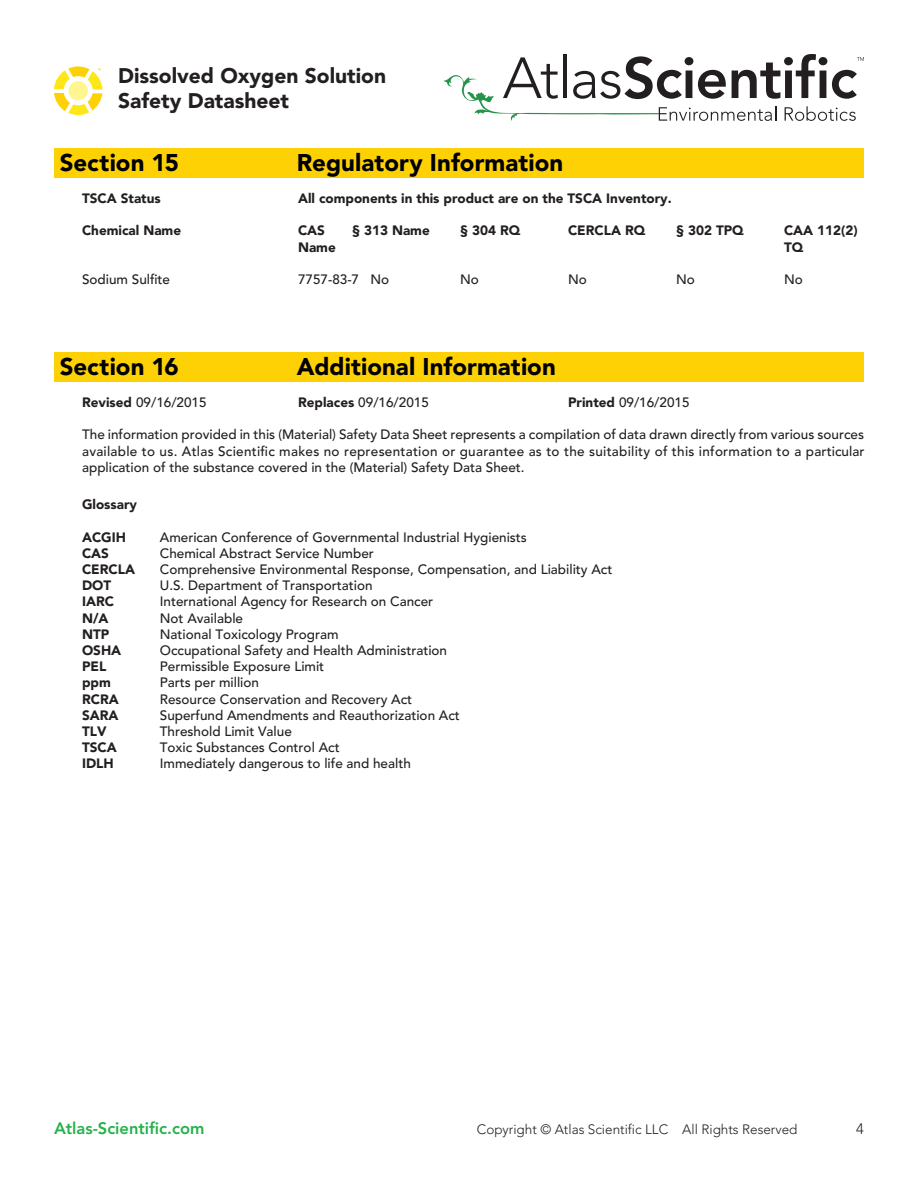
<style>
.page{position:relative;width:918px;height:1188px;background:#fff}
.page>*{position:absolute;margin:0;border:0;box-sizing:border-box;transform-origin:0 0}
.t1{font:900 24px "Avenir";letter-spacing:.005em;color:#000}
.t2{font:900 21px/25.2px "Avenir";color:#231f20}
.t3{font:800 16.5px "Avenir";color:#23b24b}
.t4{font:300 15px "Avenir";color:#231f20}
.t5{font:500 13.5px/16.2px "Avenir";color:#231f20;text-align:justify}
.t6{font:900 13.5px/16.2px "Avenir";color:#231f20}
.t7{font:300 13.5px "Avenir";color:#231f20}
.s1{font-weight:900}
</style>
<div class="page">
<svg style="left:444px;top:54px;width:420px;height:67px"></svg>
<svg style="left:54px;top:66px;width:48px;height:49px"></svg>
<div style="left:54px;top:148px;width:810px;height:30px;background:#fed105"></div>
<div style="left:54px;top:352px;width:810px;height:30px;background:#fed105"></div>
<h2 class="t2" style="left:118px;top:63px;width:269px">Dissolved Oxygen Solution<br>Safety Datasheet</h2>
<h1 class="t1" style="left:60px;top:148px;width:120px">Section 15</h1>
<h1 class="t1" style="left:297px;top:148px;width:268px">Regulatory Information</h1>
<p class="t6" style="left:82px;top:190px;width:80px">TSCA Status</p>
<p class="t6" style="left:298px;top:190px;width:375px">All components in this product are on the TSCA Inventory.</p>
<p class="t6" style="left:82px;top:223px;width:101px">Chemical Name</p>
<p class="t6" style="left:298px;top:223px;width:28px">CAS</p>
<p class="t6" style="left:352px;top:223px;width:79px">§ 313 Name</p>
<p class="t6" style="left:460px;top:223px;width:62px">§ 304 RQ</p>
<p class="t6" style="left:568px;top:223px;width:79px">CERCLA RQ</p>
<p class="t6" style="left:676px;top:223px;width:69px">§ 302 TPQ</p>
<p class="t6" style="left:784px;top:223px;width:75px">CAA 112(2)</p>
<p class="t6" style="left:298px;top:239px;width:39px">Name</p>
<p class="t6" style="left:784px;top:239px;width:21px">TQ</p>
<p class="t5" style="left:82px;top:272px;width:90px">Sodium Sulfite</p>
<p class="t5" style="left:298px;top:272px;width:93px">7757-83-7 No</p>
<p class="t5" style="left:460px;top:272px;width:20px">No</p>
<p class="t5" style="left:568px;top:272px;width:20px">No</p>
<p class="t5" style="left:676px;top:272px;width:20px">No</p>
<p class="t5" style="left:784px;top:272px;width:20px">No</p>
<h1 class="t1" style="left:60px;top:352px;width:120px">Section 16</h1>
<h1 class="t1" style="left:297px;top:352px;width:260px">Additional Information</h1>
<p class="t5" style="left:82px;top:395px;width:126px"><span class="s1">Revised</span> 09/16/2015</p>
<p class="t5" style="left:298px;top:395px;width:132px"><span class="s1">Replaces</span> 09/16/2015</p>
<p class="t5" style="left:568px;top:395px;width:123px"><span class="s1">Printed</span> 09/16/2015</p>
<p class="t5" style="left:82px;top:427px;width:784px">The information provided in this (Material) Safety Data Sheet represents a compilation of data drawn directly from various sources available to us. Atlas Scientific makes no representation or guarantee as to the suitability of this information to a particular application of the substance covered in the (Material) Safety Data Sheet.</p>
<p class="t6" style="left:82px;top:496px;width:56px">Glossary</p>
<p class="t6" style="left:82px;top:529px;width:55px">ACGIH<br>CAS<br>CERCLA<br>DOT<br>IARC<br>N/A<br>NTP<br>OSHA<br>PEL ppm<br>RCRA<br>SARA<br>TLV<br>TSCA<br>IDLH</p>
<p class="t5" style="left:160px;top:529px;width:454px;text-align:left">American Conference of Governmental Industrial Hygienists<br>Chemical Abstract Service Number<br>Comprehensive Environmental Response, Compensation, and Liability Act U.S. Department of Transportation<br>International Agency for Research on Cancer<br>Not Available<br>National Toxicology Program<br>Occupational Safety and Health Administration<br>Permissible Exposure Limit<br>Parts per million<br>Resource Conservation and Recovery Act<br>Superfund Amendments and Reauthorization Act<br>Threshold Limit Value<br>Toxic Substances Control Act<br>Immediately dangerous to life and health</p>
<p class="t3" style="left:54px;top:1118px;width:152px">Atlas-Scientific.com</p>
<p class="t7" style="left:477px;top:1121px;width:322px">Copyright © Atlas Scientific LLC All Rights Reserved</p>
<p class="t4" style="left:856px;top:1120px;width:9px">4</p>
</div>
